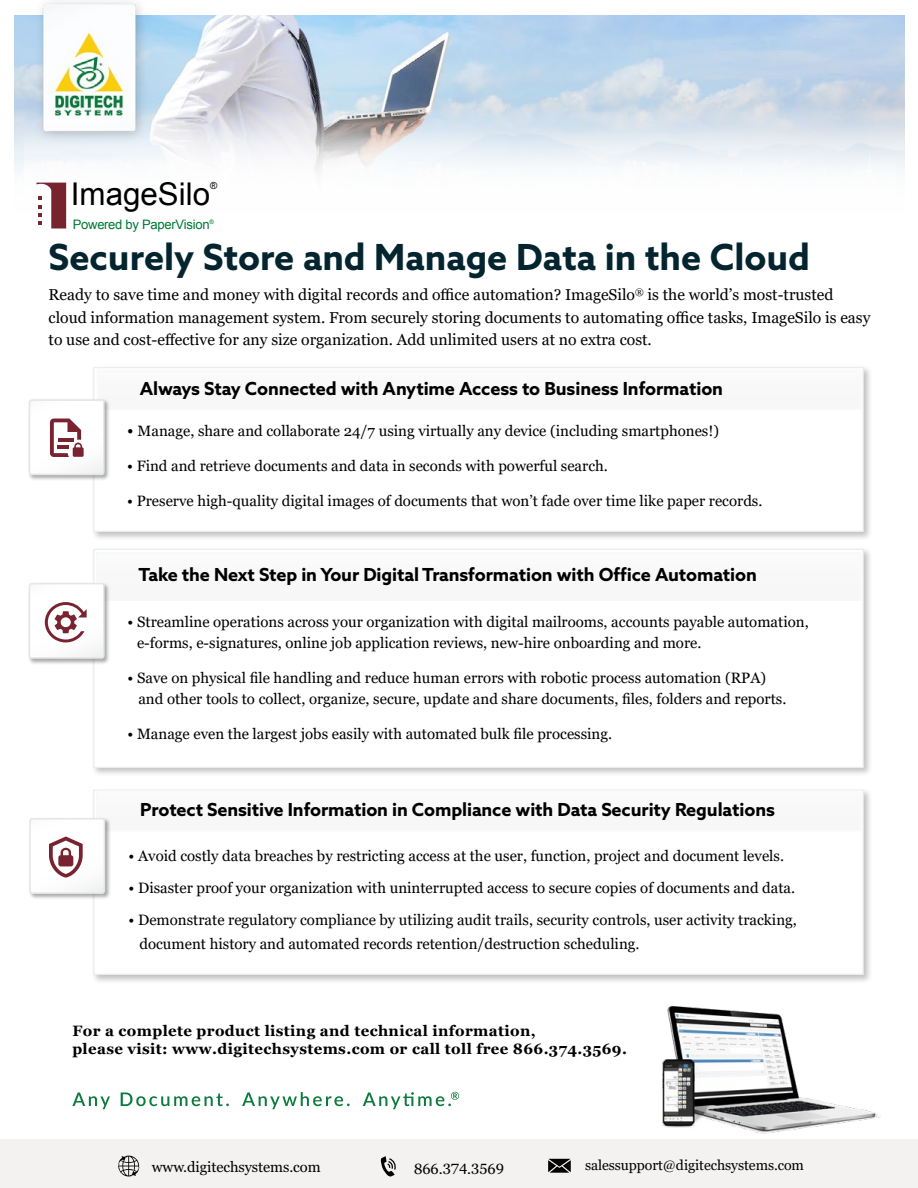
<style>
.page{position:relative;width:918px;height:1188px;background:#fff}
.page>*{position:absolute;margin:0;border:0;box-sizing:border-box;transform-origin:0 0}
.t1{font:700 36px "Azo Sans";color:#04252f}
.t2{font:31.35px "Arial";color:#000}
.t3{font:700 18px "Azo Sans";letter-spacing:-.005em;color:#000}
.t4{font:15.75px/22.5px "Georgia";color:#000}
.t5{font:15px/24px "Georgia";color:#000}
.t6{font:700 15px/18px "Georgia";letter-spacing:.025em;color:#000}
.t7{font:14.7px "Georgia Pro";letter-spacing:-.005em;color:#000}
.t8{font:14.1px "Georgia";letter-spacing:-.005em;color:#000}
.t9{font:13.05px "Arial";letter-spacing:-.02em;color:#007835}
.t10{font:9.75px "Arial";color:#000}
.s1{font-size:16.5px}
</style>
<div class="page">
<img style="left:185px;top:15px;width:720px;height:85px">
<img style="left:185px;top:100px;width:720px;height:5px">
<img style="left:14px;top:105px;width:891px;height:124px">
<img style="left:14px;top:1px;width:171px;height:144px">
<svg style="left:37px;top:183px;width:29px;height:45px"></svg>
<img style="left:641px;top:1005px;width:246px;height:135px">
<div style="left:92px;top:788px;width:781px;height:196px;background:#000;opacity:.24"></div>
<div style="left:93px;top:790px;width:771px;height:185px;background:#fff;border:1px solid #ebeced"></div>
<div style="left:97px;top:790px;width:764px;height:41px;background:#f8f8f8"></div>
<div style="left:96px;top:789px;width:765px;height:42px;border:2px solid #f7f8f9"></div>
<div style="left:29px;top:817px;width:82px;height:83px;background:#000;opacity:.34"></div>
<div style="left:29px;top:818px;width:76px;height:76px;border:2px solid #e5e6e7;border-radius:2px"></div>
<svg style="left:30px;top:819px;width:74px;height:74px"></svg>
<div style="left:92px;top:547px;width:781px;height:230px;background:#000;opacity:.24"></div>
<div style="left:93px;top:549px;width:771px;height:219px;background:#fff;border:1px solid #ebeced"></div>
<div style="left:97px;top:553px;width:764px;height:47px;background:#f8f8f8"></div>
<div style="left:28px;top:582px;width:83px;height:83px;background:#000;opacity:.34"></div>
<div style="left:29px;top:583px;width:76px;height:76px;border:2px solid #e5e6e7;border-radius:2px"></div>
<svg style="left:30px;top:584px;width:74px;height:74px"></svg>
<div style="left:92px;top:365px;width:781px;height:176px;background:#000;opacity:.24"></div>
<div style="left:93px;top:367px;width:771px;height:165px;background:#fff;border:1px solid #ebeced"></div>
<div style="left:97px;top:370px;width:764px;height:39px;background:#f8f8f8"></div>
<div style="left:28px;top:399px;width:83px;height:82px;background:#000;opacity:.34"></div>
<div style="left:29px;top:399px;width:76px;height:76px;border:2px solid #e5e6e7;border-radius:2px"></div>
<svg style="left:30px;top:400px;width:74px;height:74px"></svg>
<svg style="left:72px;top:1092px;width:38px;height:17px"></svg>
<svg style="left:121px;top:1092px;width:108px;height:14px"></svg>
<svg style="left:242px;top:1092px;width:108px;height:17px"></svg>
<svg style="left:363px;top:1092px;width:96px;height:17px"></svg>
<div style="left:0;top:1140px;width:918px;height:48px;background:#f3f2f1"></div>
<svg style="left:381px;top:1156px;width:15px;height:21px"></svg>
<svg style="left:118px;top:1156px;width:21px;height:20px"></svg>
<svg style="left:548px;top:1159px;width:23px;height:14px"></svg>
<h2 class="t2" style="left:71px;top:174px;width:141px">ImageSilo</h2>
<p class="t10" style="left:210px;top:179px;width:9px">®</p>
<p class="t9" style="left:73px;top:216px;width:143px">Powered by PaperVision<sup>®</sup></p>
<h1 class="t1" style="left:49px;top:233px;width:763px">Securely Store and Manage Data in the Cloud</h1>
<p class="t4" style="left:49px;top:284px;width:823px">Ready to save time and money with digital records and office automation? ImageSilo<sup>®</sup> is the world’s most-trusted cloud information management system. From securely storing documents to automating office tasks, ImageSilo is easy to use and cost-effective for any size organization. Add unlimited users at no extra cost.</p>
<p class="t3" style="left:140px;top:376px;width:585px">Always Stay Connected with Anytime Access to Business Information</p>
<p class="t5" style="left:127px;top:419px;width:593px"><span class="s1">•</span> Manage, share and collaborate 24/7 using virtually any device (including smartphones!)</p>
<p class="t5" style="left:127px;top:454px;width:482px">• Find and retrieve documents and data in seconds with powerful search.</p>
<p class="t5" style="left:127px;top:489px;width:637px">• Preserve high-quality digital images of documents that won’t fade over time like paper records.</p>
<p class="t3" style="left:138px;top:563px;width:620px">Take the Next Step in Your Digital Transformation with Office Automation</p>
<p class="t5" style="left:137px;top:612px;width:673px;line-height:21px;text-indent:-10px">• Streamline operations across your organization with digital mailrooms, accounts payable automation, e-forms, e-signatures, online job application reviews, new-hire onboarding and more.</p>
<p class="t5" style="left:138px;top:667px;width:650px;line-height:21.5px;text-indent:-11px">• Save on physical file handling and reduce human errors with robotic process automation (RPA) and other tools to collect, organize, secure, update and share documents, files, folders and reports.</p>
<p class="t5" style="left:128px;top:723px;width:486px">• Manage even the largest jobs easily with automated bulk file processing.</p>
<p class="t3" style="left:140px;top:798px;width:636px">Protect Sensitive Information in Compliance with Data Security Regulations</p>
<p class="t5" style="left:129px;top:844px;width:657px">• Avoid costly data breaches by restricting access at the user, function, project and document levels.</p>
<p class="t5" style="left:129px;top:876px;width:668px">• Disaster proof your organization with uninterrupted access to secure copies of documents and data.</p>
<p class="t5" style="left:139px;top:908px;width:659px;text-indent:-11px">• Demonstrate regulatory compliance by utilizing audit trails, security controls, user activity tracking, document history and automated records retention/destruction scheduling.</p>
<p class="t6" style="left:72px;top:1022px;width:556px">For a complete product listing and technical information,<br>please visit: www.digitechsystems.com or call toll free 866.374.3569.</p>
<p class="t7" style="left:152px;top:1158px;width:170px">www.digitechsystems.com</p>
<p class="t7" style="left:414px;top:1160px;width:91px">866.374.3569</p>
<p class="t8" style="left:585px;top:1157px;width:220px">salessupport@digitechsystems.com</p>
</div>
